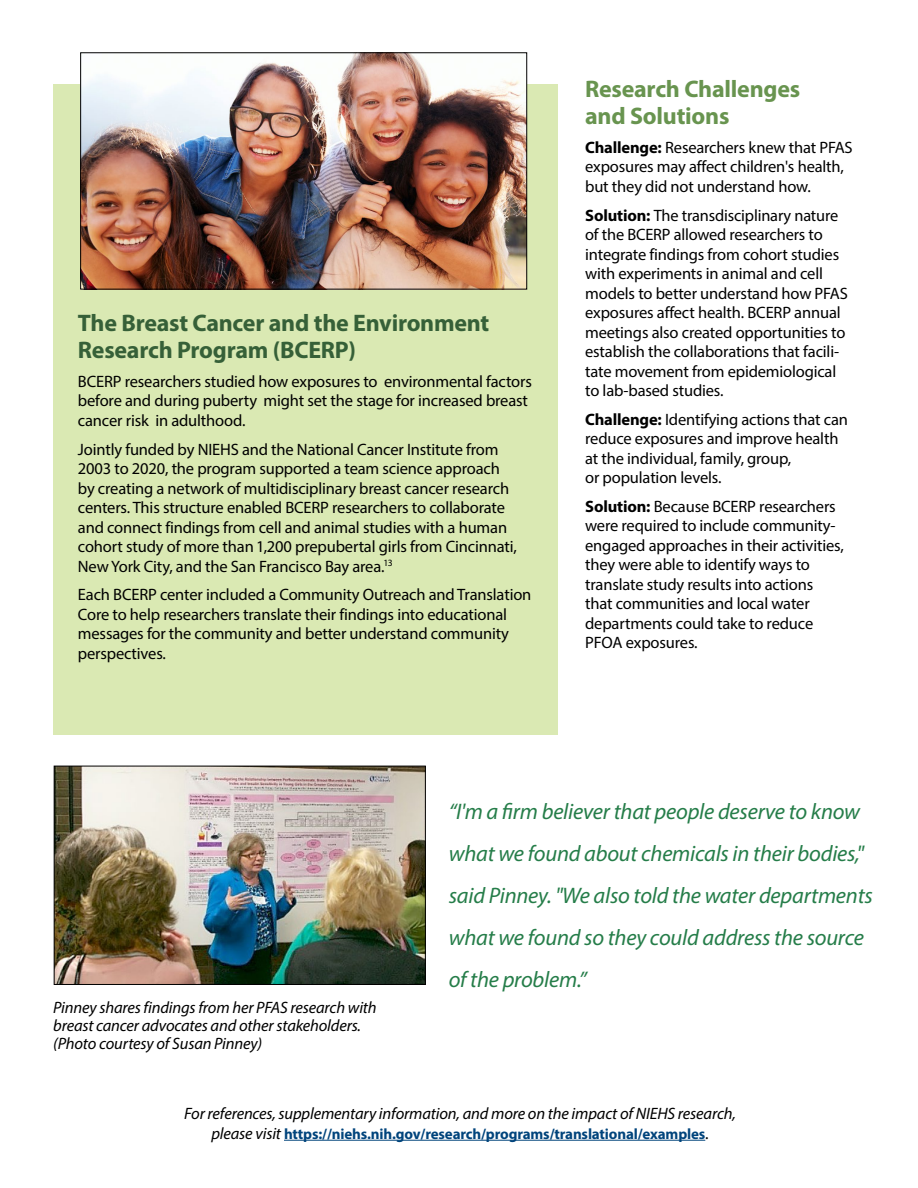
<style>
.page{position:relative;width:918px;height:1188px;background:#fff}
.page>*{position:absolute;margin:0;border:0;box-sizing:border-box;transform-origin:0 0}
.t1{font:700 24px/27px "Myriad Pro";letter-spacing:-.01em;color:#366038}
.t2{font:700 24px/27px "Myriad Pro";letter-spacing:-.01em;color:#68944f}
.Paragraph_Style_1{font:italic 22.5px/42px "Myriad Pro";letter-spacing:-.01em;color:#257d49}
.Paragraph_Style_1-2{font:16.5px/19.5px "Myriad Pro";letter-spacing:-.01em;color:#000}
.t3{font:italic 16.5px/18px "Myriad Pro";letter-spacing:-.01em;color:#000}
.t4{font:700 15px "Myriad Pro";letter-spacing:-.01em;color:#00447c}
.s1{font-weight:700}
.s2{font-weight:400;font-style:italic;font-size:16.5px;color:#000}
.s3{font-weight:400;font-size:16.5px;color:#000}
</style>
<div class="page">
<div style="left:53px;top:84px;width:504px;height:650px;background:#dae9b3"></div>
<img style="left:56px;top:768px;width:368px;height:215px">
<div style="left:54px;top:766px;width:372px;height:219px;border:1px solid #000"></div>
<hr style="left:284px;top:1140px;width:421px;height:1px;background:#00447c">
<img style="left:82px;top:54px;width:443px;height:233px">
<div style="left:80px;top:52px;width:447px;height:237px;border:1px solid #000"></div>
<p class="t1" style="left:78px;top:309px;width:413px">The Breast Cancer and the Environment<br>Research Program (BCERP)</p>
<p class="Paragraph_Style_1-2" style="left:78px;top:371px;width:455px">BCERP researchers studied how exposures to environmental factors before and during puberty might set the stage for increased breast cancer risk in adulthood.</p>
<p class="Paragraph_Style_1-2" style="left:78px;top:439px;width:440px">Jointly funded by NIEHS and the National Cancer Institute from 2003 to 2020, the program supported a team science approach by creating a network of multidisciplinary breast cancer research centers. This structure enabled BCERP researchers to collaborate and connect findings from cell and animal studies with a human cohort study of more than 1,200 prepubertal girls from Cincinnati, New York City, and the San Francisco Bay area.<sup>13</sup></p>
<p class="Paragraph_Style_1-2" style="left:78px;top:585px;width:455px">Each BCERP center included a Community Outreach and Translation Core to help researchers translate their findings into educational messages for the community and better understand community perspectives.</p>
<p class="t2" style="left:585px;top:75px;width:217px">Research Challenges and Solutions</p>
<p class="Paragraph_Style_1-2" style="left:585px;top:137px;width:269px"><span class="s1">Challenge:</span> Researchers knew that PFAS exposures may affect children's health, but they did not understand how.</p>
<p class="Paragraph_Style_1-2" style="left:585px;top:205px;width:264px"><span class="s1">Solution:</span> The transdisciplinary nature of the BCERP allowed researchers to integrate findings from cohort studies with experiments in animal and cell models to better understand how PFAS exposures affect health. BCERP annual meetings also created opportunities to establish the collaborations that facili&shy;tate movement from epidemiological to lab-based studies.</p>
<p class="Paragraph_Style_1-2" style="left:585px;top:409px;width:264px"><span class="s1">Challenge:</span> Identifying actions that can reduce exposures and improve health at the individual, family, group,<br>or population levels.</p>
<p class="Paragraph_Style_1-2" style="left:585px;top:496px;width:260px"><span class="s1">Solution:</span> Because BCERP researchers were required to include community&shy;engaged approaches in their activities, they were able to identify ways to translate study results into actions that communities and local water departments could take to reduce PFOA exposures.</p>
<p class="t3" style="left:53px;top:999px;width:325px">Pinney shares findings from her PFAS research with breast cancer advocates and other stakeholders. (Photo courtesy of Susan Pinney)</p>
<p class="Paragraph_Style_1" style="left:449px;top:790px;width:426px">“I'm a firm believer that people deserve to know what we found about chemicals in their bodies," said Pinney. "We also told the water departments what we found so they could address the source of the problem.”</p>
<p class="t3" style="left:184px;top:1104px;width:553px">For references, supplementary information, and more on the impact of NIEHS research,</p>
<p class="t4" style="left:211px;top:1124px;width:499px"><span class="s2">please visit</span> https://niehs.nih.gov/research/programs/translational/examples<span class="s3">.</span></p>
</div>
